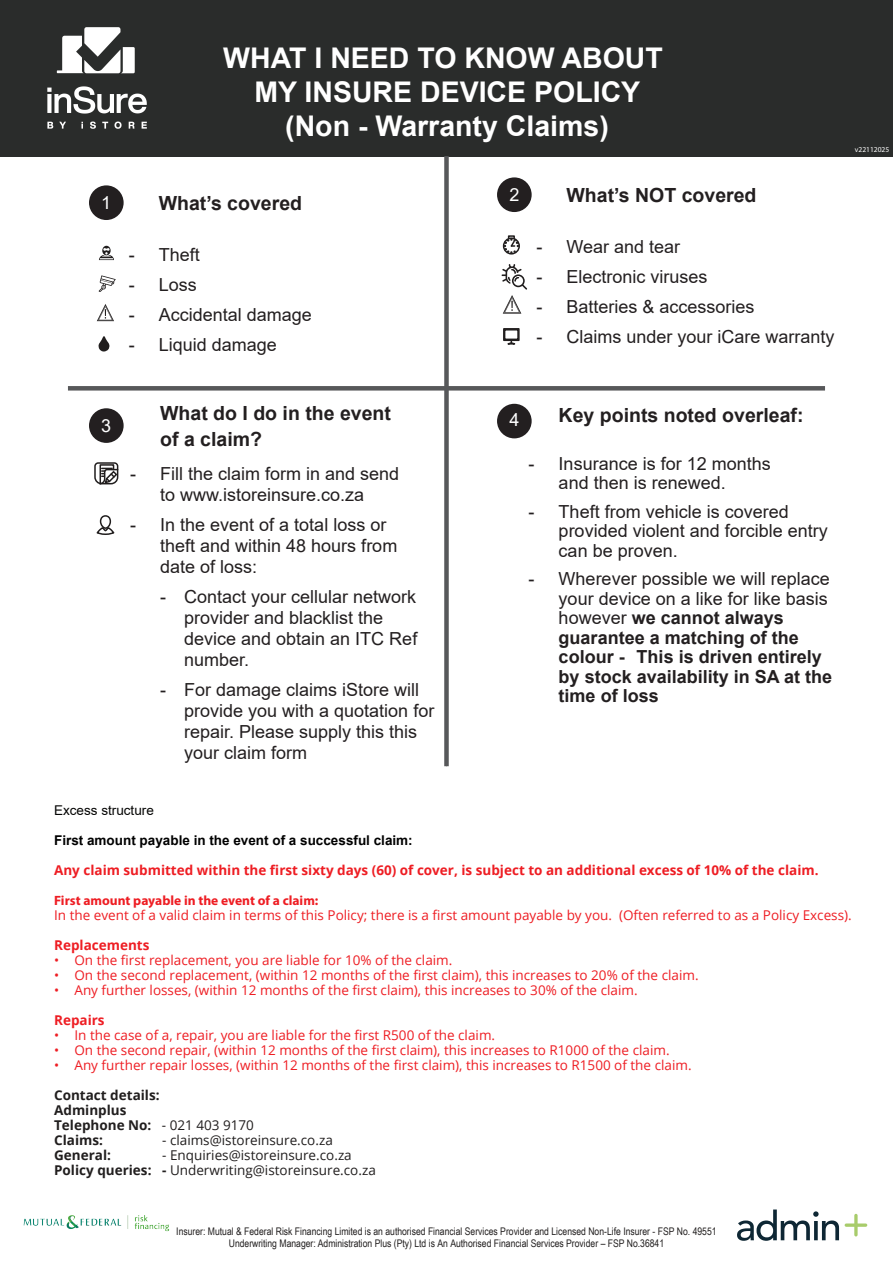
<style>
.page{position:relative;width:893px;height:1263px;background:#fff}
.page>*{position:absolute;margin:0;border:0;box-sizing:border-box;transform-origin:0 0}
.t1{font:700 28.5px/34.2px "Arial";color:#fff;text-align:center}
.t2{font:700 19.5px/25.5px "Arial";color:#231f20}
.t3{font:18px/21px "Arial";color:#231f20}
.t4{font:700 18px/19.5px "Arial";color:#231f20}
.t5{font:18px "Arial";color:#fff}
.t6{font:13.5px "Open Sans";color:#ee1d23}
.t7{font:700 13.5px "Open Sans";color:#ee1d23}
.t8{font:13.5px/15px "Open Sans";color:#211e1e}
.t9{font:700 13.5px/15px "Open Sans";color:#211e1e}
.t10{font:700 13.5px "Arial";color:#000}
.t11{font:700 13.5px "Myriad Pro";color:#ee1d23}
.t12{font:13.5px "Arial";color:#050504}
.t13{font:10.5px/12.6px "Arial Narrow";color:#211e1e;text-align:center}
.t14{font:7.5px "Myriad Pro";color:#fff}
.s1{font-weight:400}
.s2{font-weight:700}
</style>
<div class="page">
<div style="left:1px;top:0;width:892px;height:156px;background:#2a2c2b"></div>
<div style="left:444px;top:156px;width:5px;height:610px;background:#57585a"></div>
<div style="left:68px;top:386px;width:757px;height:5px;background:#57585a"></div>
<div style="left:497px;top:177px;width:35px;height:35px;background:#231f20;border-radius:50%"></div>
<div style="left:497px;top:404px;width:35px;height:34px;background:#231f20;border-radius:50%"></div>
<div style="left:89px;top:408px;width:35px;height:35px;background:#231f20;border-radius:50%"></div>
<div style="left:100px;top:515px;width:11px;height:14px;border:2px solid #211e1e;border-radius:50%"></div>
<svg style="left:96px;top:526px;width:19px;height:9px"></svg>
<svg style="left:94px;top:462px;width:25px;height:23px"></svg>
<svg style="left:737px;top:1209px;width:102px;height:32px"></svg>
<svg style="left:845px;top:1214px;width:22px;height:22px"></svg>
<div style="left:89px;top:185px;width:35px;height:35px;background:#231f20;border-radius:50%"></div>
<svg style="left:99px;top:246px;width:15px;height:14px"></svg>
<svg style="left:99px;top:275px;width:17px;height:17px"></svg>
<svg style="left:97px;top:304px;width:17px;height:17px"></svg>
<svg style="left:98px;top:336px;width:12px;height:15px"></svg>
<img style="left:47px;top:27px;width:100px;height:102px">
<div style="left:503px;top:237px;width:17px;height:18px;border:2px solid #211e1e;border-radius:50%"></div>
<svg style="left:504px;top:235px;width:15px;height:19px"></svg>
<svg style="left:502px;top:264px;width:25px;height:50px"></svg>
<div style="left:503px;top:328px;width:17px;height:13px;border:2px solid #211e1e"></div>
<div style="left:504px;top:329px;width:15px;height:11px;border:2px solid #211e1e"></div>
<svg style="left:506px;top:340px;width:14px;height:5px"></svg>
<img style="left:23px;top:1215px;width:147px;height:17px">
<h3 class="t5" style="left:101px;top:190px;width:12px">1</h3>
<h1 class="t1" style="left:223px;top:41px;width:441px">WHAT I NEED TO KNOW ABOUT<br>MY INSURE DEVICE POLICY (Non - Warranty Claims)</h1>
<h2 class="t2" style="left:159px;top:191px;width:145px">What’s covered</h2>
<h3 class="t3" style="left:129px;top:244px;width:73px">- Theft</h3>
<h3 class="t3" style="left:129px;top:274px;width:70px">- Loss</h3>
<h3 class="t3" style="left:129px;top:304px;width:185px">- Accidental damage</h3>
<h3 class="t3" style="left:129px;top:334px;width:150px">- Liquid damage</h3>
<h3 class="t5" style="left:509px;top:182px;width:12px">2</h3>
<h2 class="t2" style="left:566px;top:183px;width:191px">What’s NOT covered</h2>
<h3 class="t3" style="left:536px;top:236px;width:145px">- Wear and tear</h3>
<h3 class="t3" style="left:536px;top:266px;width:173px">- Electronic viruses</h3>
<h3 class="t3" style="left:536px;top:296px;width:220px">- Batteries &amp; accessories</h3>
<h3 class="t3" style="left:536px;top:326px;width:300px">- Claims under your iCare warranty</h3>
<h3 class="t5" style="left:101px;top:413px;width:12px">3</h3>
<h2 class="t2" style="left:160px;top:401px;width:232px">What do I do in the event of a claim?</h2>
<h3 class="t3" style="left:130px;top:463px;width:271px;text-align:center">- Fill the claim form in and send to www.istoreinsure.co.za</h3>
<h3 class="t3" style="left:160px;top:514px;width:239px;text-indent:-30px">- In the event of a total loss or theft and within 48 hours from date of loss:</h3>
<h3 class="t3" style="left:184px;top:586px;width:235px;text-indent:-24px">- Contact your cellular network provider and blacklist the device and obtain an ITC Ref number.</h3>
<h3 class="t3" style="left:184px;top:679px;width:252px;text-indent:-24px">- For damage claims iStore will provide you with a quotation for repair. Please supply this this your claim form</h3>
<h3 class="t5" style="left:509px;top:407px;width:12px">4</h3>
<h2 class="t2" style="left:559px;top:402px;width:246px">Key points noted overleaf:</h2>
<h3 class="t3" style="left:559px;top:454px;width:214px;line-height:19.5px;text-indent:-30px">- Insurance is for 12 months and then is renewed.</h3>
<h3 class="t3" style="left:559px;top:502px;width:271px;line-height:19.5px;text-indent:-30px">- Theft from vehicle is covered provided violent and forcible entry can be proven.</h3>
<h3 class="t4" style="left:559px;top:569px;width:275px;text-indent:-30px"><span class="s1">- Wherever possible we will replace your device on a like for like basis however</span> we cannot always guarantee a matching of the colour - This is driven entirely by stock availability in SA at the time of loss</h3>
<p class="t14" style="left:855px;top:145px;width:36px">v22112025</p>
<p class="t12" style="left:54px;top:801px;width:101px">Excess structure</p>
<p class="t10" style="left:54px;top:831px;width:360px">First amount payable in the event of a successful claim:</p>
<p class="t7" style="left:54px;top:860px;width:766px">Any claim submitted within the first sixty days (60) of cover, is subject to an additional excess of 10% of the claim.</p>
<p class="t11" style="left:54px;top:891px;width:266px">First amount payable in the event of a claim:</p>
<p class="t6" style="left:54px;top:906px;width:799px">In the event of a valid claim in terms of this Policy; there is a first amount payable by you. (Often referred to as a Policy Excess).</p>
<p class="t7" style="left:54px;top:935px;width:97px">Replacements</p>
<p class="t6" style="left:54px;top:951px;width:400px">• On the first replacement, you are liable for 10% of the claim.</p>
<p class="t6" style="left:54px;top:966px;width:646px">• On the second replacement, (within 12 months of the first claim), this increases to 20% of the claim.</p>
<p class="t6" style="left:54px;top:981px;width:585px">• Any further losses, (within 12 months of the first claim), this increases to 30% of the claim.</p>
<p class="t7" style="left:54px;top:1010px;width:52px">Repairs</p>
<p class="t6" style="left:54px;top:1026px;width:442px">• In the case of a, repair, you are liable for the first R500 of the claim.</p>
<p class="t6" style="left:54px;top:1041px;width:617px">• On the second repair, (within 12 months of the first claim), this increases to R1000 of the claim.</p>
<p class="t6" style="left:54px;top:1056px;width:639px">• Any further repair losses, (within 12 months of the first claim), this increases to R1500 of the claim.</p>
<p class="t9" style="left:54px;top:1087px;width:201px">Contact details:<br>Adminplus<br>Telephone No: <span class="s1">- 021 403 9170<br></span>Claims:</p>
<p class="t8" style="left:162px;top:1132px;width:172px">- claims@istoreinsure.co.za</p>
<p class="t9" style="left:54px;top:1147px;width:58px">General:</p>
<p class="t8" style="left:54px;top:1147px;width:323px;text-indent:108px">- Enquiries@istoreinsure.co.za<br><span class="s2">Policy queries: -</span> Underwriting@istoreinsure.co.za</p>
<p class="t13" style="left:176px;top:1224px;width:542px">Insurer: Mutual &amp; Federal Risk Financing Limited is an authorised Financial Services Provider and Licensed Non-Life Insurer - FSP No. 49551<br>Underwriting Manager: Administration Plus (Pty) Ltd is An Authorised Financial Services Provider – FSP No.36841</p>
</div>
